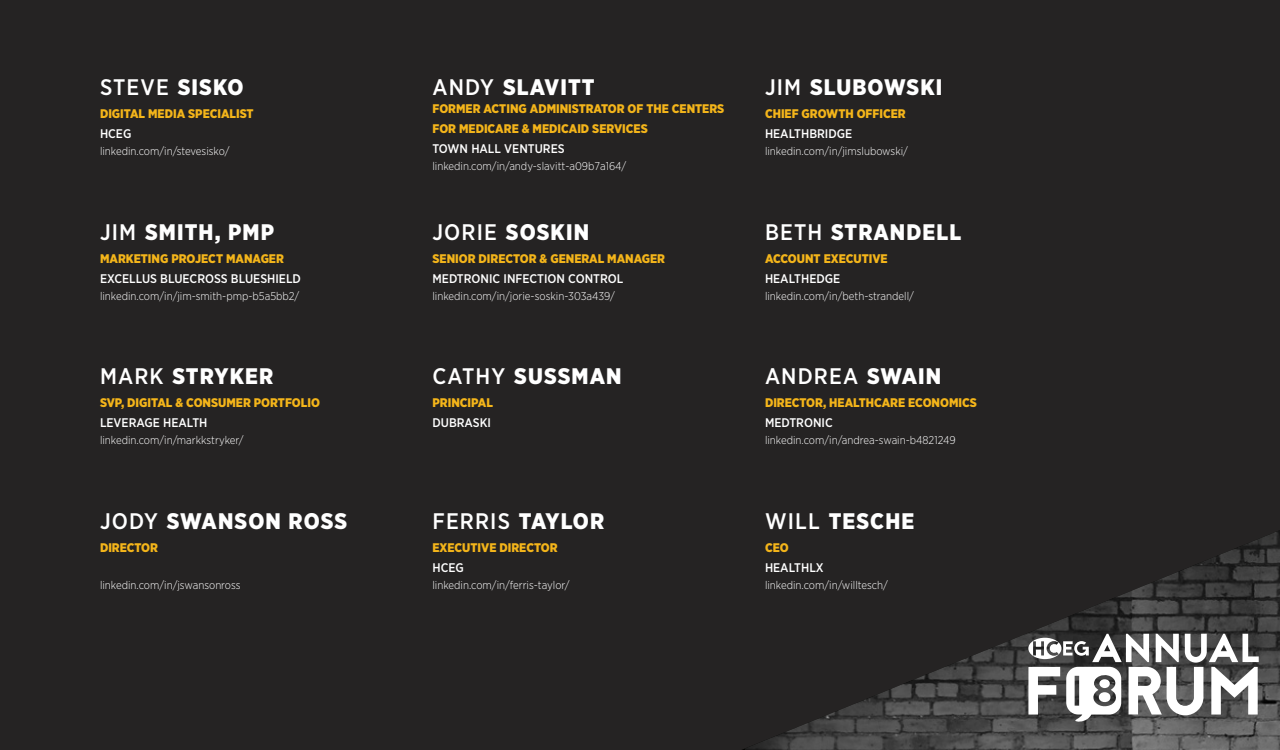
<style>
.page{position:relative;width:1280px;height:750px;background:#252323}
.page>*{position:absolute;margin:0;border:0;box-sizing:border-box;transform-origin:0 0}
.t1{font:900 22.5px "Gotham Narrow";letter-spacing:.05em;color:#fff}
.t2{font:500 22.5px "Gotham Narrow";letter-spacing:.05em;color:#fff}
.t3{font:900 12.5px/20.2px "Gotham Narrow";color:#f4b51a}
.t4{font:500 12.5px "Gotham Narrow";color:#fff}
.t5{font:300 11.25px "Gotham Narrow";color:#fff}
.s1{font-weight:900}
.s2{font-weight:500}
</style>
<div class="page">
<img style="left:745px;top:530px;width:535px;height:220px">
<svg style="left:1028px;top:634px;width:231px;height:88px;background:#959595"></svg>
<div style="left:1099px;top:679px;width:11px;height:9px;background:#fff;border-radius:50%"></div>
<h1 class="t2" style="left:100px;top:73px;width:145px">STEVE <span class="s1">SISKO</span></h1>
<p class="t3" style="left:100px;top:103px;width:155px">DIGITAL MEDIA SPECIALIST</p>
<p class="t4" style="left:100px;top:126px;width:33px">HCEG</p>
<p class="t5" style="left:100px;top:144px;width:131px">linkedin.com/in/stevesisko/</p>
<h1 class="t1" style="left:100px;top:217px;width:176px"><span class="s2">JIM</span> SMITH, PMP</h1>
<p class="t3" style="left:100px;top:248px;width:185px">MARKETING PROJECT MANAGER</p>
<p class="t4" style="left:100px;top:271px;width:202px">EXCELLUS BLUECROSS BLUESHIELD</p>
<p class="t5" style="left:100px;top:289px;width:201px">linkedin.com/in/jim-smith-pmp-b5a5bb2/</p>
<h1 class="t1" style="left:100px;top:362px;width:175px"><span class="s2">MARK</span> STRYKER</h1>
<p class="t3" style="left:100px;top:393px;width:221px">SVP, DIGITAL &amp; CONSUMER PORTFOLIO</p>
<p class="t4" style="left:100px;top:415px;width:109px">LEVERAGE HEALTH</p>
<p class="t5" style="left:100px;top:434px;width:145px">linkedin.com/in/markkstryker/</p>
<h1 class="t1" style="left:100px;top:506px;width:249px"><span class="s2">JODY</span> SWANSON ROSS</h1>
<p class="t3" style="left:100px;top:537px;width:60px">DIRECTOR</p>
<p class="t5" style="left:100px;top:578px;width:142px">linkedin.com/in/jswansonross</p>
<h1 class="t1" style="left:432px;top:72px;width:164px"><span class="s2">ANDY</span> SLAVITT</h1>
<p class="t3" style="left:432px;top:98px;width:293px">FORMER ACTING ADMINISTRATOR OF THE CENTERS<br>FOR MEDICARE &amp; MEDICAID SERVICES</p>
<p class="t4" style="left:432px;top:141px;width:134px">TOWN HALL VENTURES</p>
<p class="t5" style="left:432px;top:159px;width:195px">linkedin.com/in/andy-slavitt-a09b7a164/</p>
<h1 class="t1" style="left:432px;top:217px;width:158px"><span class="s2">JORIE</span> SOSKIN</h1>
<p class="t3" style="left:432px;top:248px;width:234px">SENIOR DIRECTOR &amp; GENERAL MANAGER</p>
<p class="t4" style="left:432px;top:271px;width:192px">MEDTRONIC INFECTION CONTROL</p>
<p class="t5" style="left:432px;top:289px;width:184px">linkedin.com/in/jorie-soskin-303a439/</p>
<h1 class="t1" style="left:432px;top:362px;width:191px"><span class="s2">CATHY</span> SUSSMAN</h1>
<p class="t3" style="left:432px;top:393px;width:62px">PRINCIPAL</p>
<p class="t4" style="left:432px;top:415px;width:60px">DUBRASKI</p>
<h1 class="t2" style="left:432px;top:507px;width:173px">FERRIS <span class="s1">TAYLOR</span></h1>
<p class="t3" style="left:432px;top:537px;width:127px">EXECUTIVE DIRECTOR</p>
<p class="t4" style="left:432px;top:560px;width:33px">HCEG</p>
<p class="t5" style="left:432px;top:578px;width:139px">linkedin.com/in/ferris-taylor/</p>
<h1 class="t1" style="left:765px;top:72px;width:179px"><span class="s2">JIM</span> SLUBOWSKI</h1>
<p class="t3" style="left:765px;top:103px;width:142px">CHIEF GROWTH OFFICER</p>
<p class="t4" style="left:765px;top:126px;width:89px">HEALTHBRIDGE</p>
<p class="t5" style="left:765px;top:144px;width:145px">linkedin.com/in/jimslubowski/</p>
<h1 class="t1" style="left:765px;top:217px;width:198px"><span class="s2">BETH</span> STRANDELL</h1>
<p class="t3" style="left:765px;top:248px;width:124px">ACCOUNT EXECUTIVE</p>
<p class="t4" style="left:765px;top:271px;width:77px">HEALTHEDGE</p>
<p class="t5" style="left:765px;top:289px;width:150px">linkedin.com/in/beth-strandell/</p>
<h1 class="t2" style="left:765px;top:362px;width:178px">ANDREA <span class="s1">SWAIN</span></h1>
<p class="t3" style="left:765px;top:393px;width:213px">DIRECTOR, HEALTHCARE ECONOMICS</p>
<p class="t4" style="left:765px;top:415px;width:69px">MEDTRONIC</p>
<p class="t5" style="left:765px;top:434px;width:192px">linkedin.com/in/andrea-swain-b4821249</p>
<h1 class="t1" style="left:765px;top:506px;width:151px"><span class="s2">WILL</span> TESCHE</h1>
<p class="t3" style="left:765px;top:537px;width:25px">CEO</p>
<p class="t4" style="left:765px;top:560px;width:60px">HEALTHLX</p>
<p class="t5" style="left:765px;top:578px;width:125px">linkedin.com/in/willtesch/</p>
</div>
